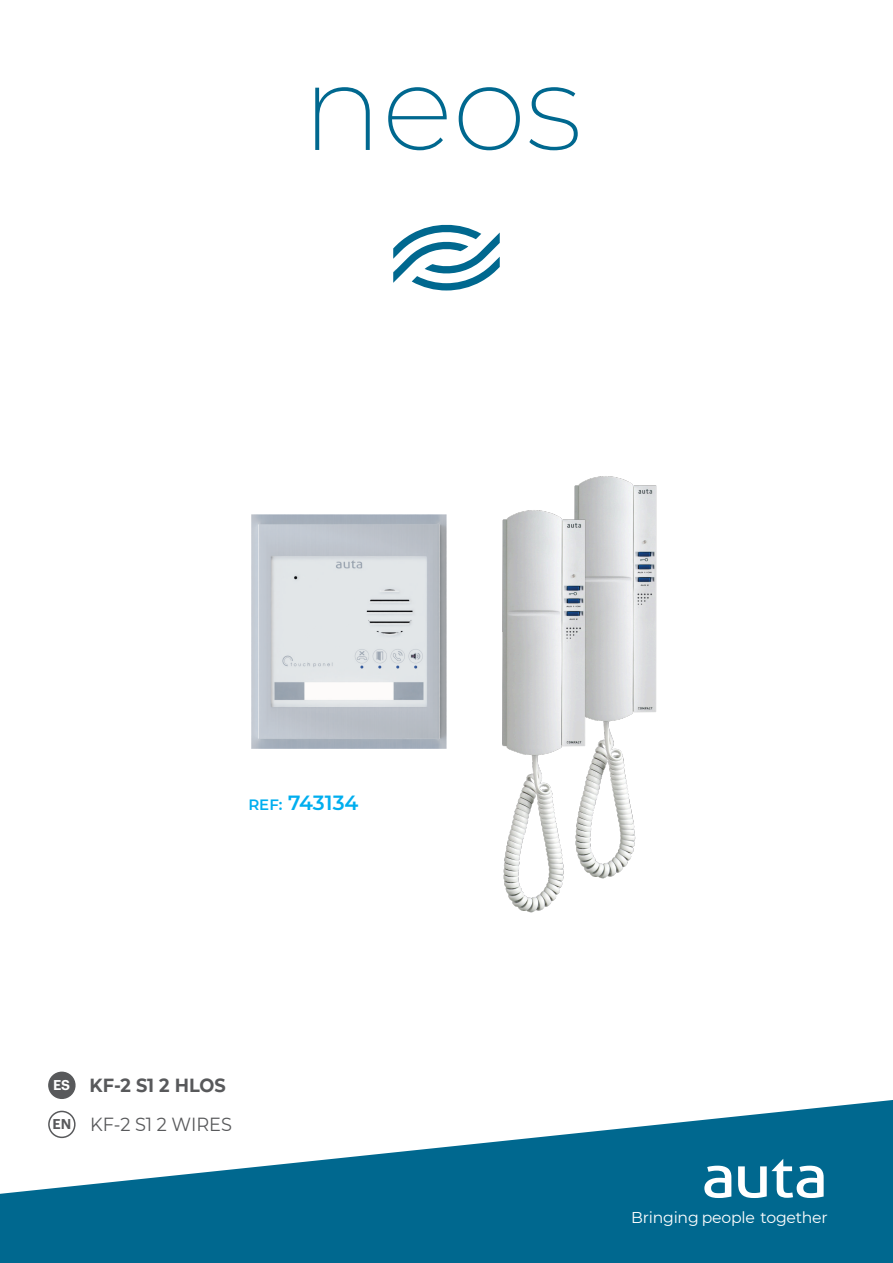
<style>
.page{position:relative;width:893px;height:1263px;background:#fff}
.page>*{position:absolute;margin:0;border:0;box-sizing:border-box;transform-origin:0 0}
.t1{font:200 120px "Montserrat";color:#00688f}
.t2{font:600 20.55px "Montserrat";color:#00aeef}
.t3{font:18.9px "Montserrat";color:#58595b;scale:.93 1}
.t4{font:700 18.9px "Montserrat";color:#58595b;scale:.93 1}
.t5{font:15.6px "Montserrat";letter-spacing:-.015em;color:#fff}
.t6{font:600 13.95px "Graphik";color:#58595b}
.t7{font:600 13.95px "Graphik";color:#fff}
.s1{font-size:15px}
</style>
<div class="page">
<svg style="left:0;top:1098px;width:893px;height:165px;fill:#00688f"></svg>
<svg style="left:704px;top:1166px;width:27px;height:32px"></svg>
<svg style="left:738px;top:1159px;width:86px;height:39px"></svg>
<div style="left:48px;top:1111px;width:28px;height:27px;border:2px solid #58595b;border-radius:50%"></div>
<div style="left:49px;top:1072px;width:26px;height:26px;background:#58595b;border-radius:50%"></div>
<div style="left:48px;top:1071px;width:28px;height:28px;border:2px solid #58595b;border-radius:50%"></div>
<img style="left:251px;top:514px;width:196px;height:235px">
<img style="left:574px;top:476px;width:83px;height:403px">
<img style="left:502px;top:509px;width:86px;height:404px">
<svg style="left:393px;top:224px;width:107px;height:66px"></svg>
<h1 class="t1" style="left:302px;top:34px;width:282px">neos</h1>
<h2 class="t2" style="left:248px;top:790px;width:112px"><span class="s1">REF:</span> 743134</h2>
<p class="t7" style="left:53px;top:1079px;width:19px">ES</p>
<p class="t6" style="left:52px;top:1118px;width:20px">EN</p>
<p class="t4" style="left:90px;top:1074px;width:148px">KF-2 S1 2 HLOS</p>
<p class="t3" style="left:90px;top:1113px;width:154px">KF-2 S1 2 WIRES</p>
<p class="t5" style="left:631px;top:1208px;width:198px">Bringing people together</p>
</div>
